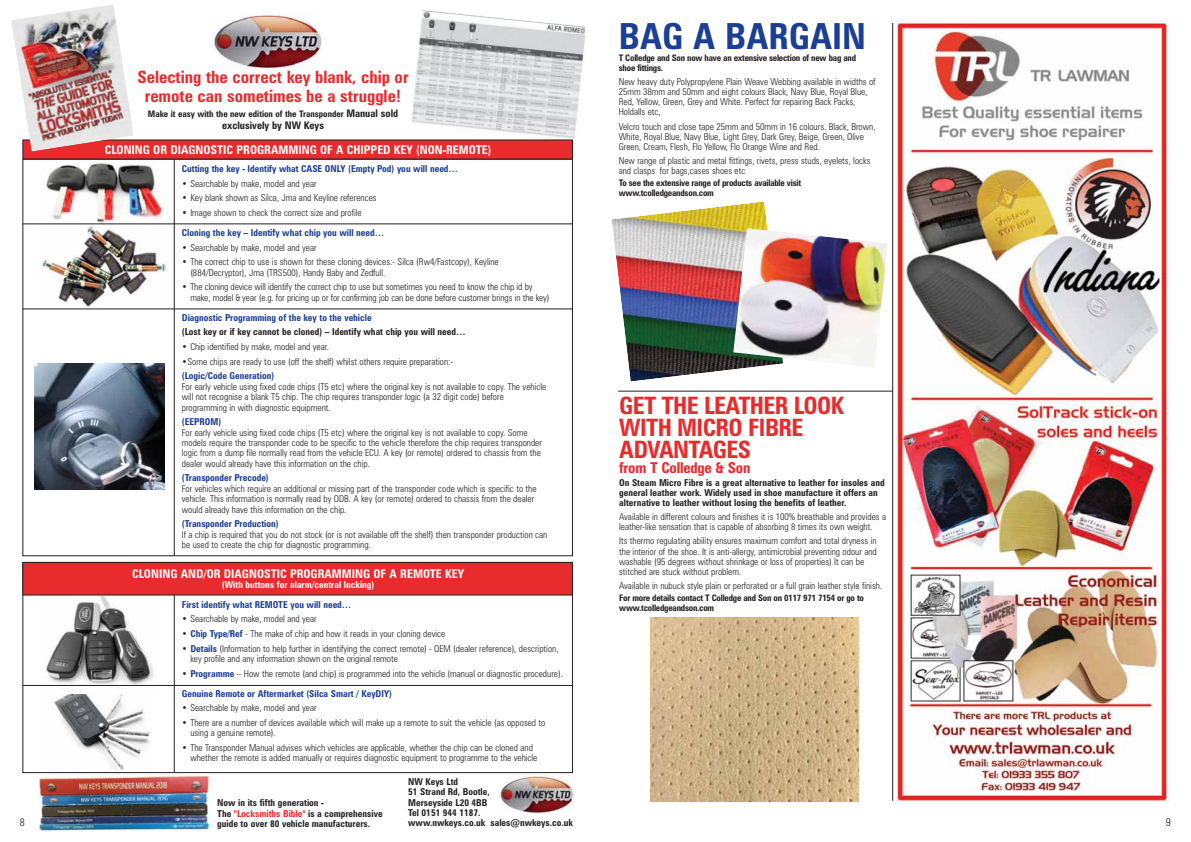
<style>
.page{position:relative;width:1191px;height:842px;background:#fff}
.page>*{position:absolute;margin:0;border:0;box-sizing:border-box;transform-origin:0 0}
.t1{font:700 condensed 36px "Zurich BT";color:#1b3f94}
.t2{font:700 condensed 24px/22px "Zurich BT";letter-spacing:-.025em;color:#e82b2d}
.t3{font:700 condensed 17px/18.7px "Zurich BT";color:#e82b2d;text-align:center}
.t4{font:700 condensed 15px "Zurich BT";letter-spacing:-.015em;color:#e82b2d}
.t5{font:700 condensed 12px "Zurich BT";color:#fff}
.t6{font:300 condensed 11px "Zurich BT";color:#231f20}
.t7{font:700 condensed 10.4px "Zurich BT";color:#231f20}
.t8{font:300 condensed 9.5px/10.4px "Zurich BT";color:#231f20}
.t9{font:700 condensed 9.5px/10.4px "Zurich BT";color:#231f20}
.t10{font:700 condensed 9.5px "Zurich BT";color:#1b3f94}
.t11{font:700 condensed 9.5px "Zurich BT";color:#fff}
.t12{font:700 condensed 9px/10.2px "Zurich BT";letter-spacing:-.025em;color:#231f20}
.t13{font:700 condensed 9px "Zurich BT";color:#231f20}
.s1{font-size:10.4px}
.s2{font-weight:700;color:#1b3f94}
.s3{color:#e82b2d}
</style>
<div class="page">
<img style="left:42px;top:694px;width:113px;height:80px">
<img style="left:41px;top:227px;width:127px;height:80px">
<img style="left:410px;top:10px;width:176px;height:135px">
<img style="left:41px;top:595px;width:116px;height:90px">
<img style="left:40px;top:163px;width:131px;height:61px">
<img style="left:40px;top:775px;width:168px;height:57px">
<img style="left:212px;top:13px;width:110px;height:57px">
<img style="left:500px;top:775px;width:74px;height:38px">
<div style="left:23px;top:140px;width:549px;height:19px;background:#e82b2d"></div>
<div style="left:23px;top:562px;width:549px;height:33px;background:#e82b2d"></div>
<div style="left:23px;top:562px;width:550px;height:33px;border:1px solid #231f20"></div>
<img style="left:11px;top:4px;width:123px;height:147px">
<hr style="left:23px;top:224px;width:550px;height:1px;background:#231f20">
<hr style="left:23px;top:309px;width:550px;height:1px;background:#231f20">
<hr style="left:23px;top:685px;width:550px;height:1px;background:#231f20">
<hr style="left:174px;top:159px;width:1px;height:397px;background:#231f20">
<hr style="left:174px;top:595px;width:1px;height:177px;background:#231f20">
<img style="left:34px;top:363px;width:130px;height:127px">
<img style="left:894px;top:20px;width:276px;height:781px">
<hr style="left:892px;top:23px;width:1px;height:778px;background:#231f20">
<img style="left:612px;top:201px;width:155px;height:180px">
<img style="left:650px;top:618px;width:209px;height:183px">
<img style="left:733px;top:228px;width:155px;height:140px">
<hr style="left:618px;top:391px;width:274px;height:1px;background:#231f20">
<p class="t6" style="left:20px;top:818px;width:7px">8</p>
<h3 class="t3" style="left:137px;top:70px;width:273px">Selecting the correct key blank, chip or remote can sometimes be a struggle!</h3>
<p class="t13" style="left:148px;top:111px;width:252px">Make it easy with the new edition of the Transponder <span class="s1">Manual sold</span></p>
<p class="t7" style="left:222px;top:121px;width:103px">exclusively by NW Keys</p>
<p class="t5" style="left:105px;top:145px;width:388px">CLONING OR DIAGNOSTIC PROGRAMMING OF A CHIPPED KEY (NON-REMOTE)</p>
<p class="t10" style="left:182px;top:165px;width:278px">Cutting the key - Identify what CASE ONLY (Empty Pod) you will need…</p>
<p class="t8" style="left:182px;top:179px;width:136px">• Searchable by make, model and year</p>
<p class="t8" style="left:182px;top:194px;width:196px">• Key blank shown as Silca, Jma and Keyline references</p>
<p class="t8" style="left:182px;top:209px;width:181px">• Image shown to check the correct size and profile</p>
<p class="t10" style="left:182px;top:229px;width:204px">Cloning the key – Identify what chip you will need…</p>
<p class="t8" style="left:182px;top:243px;width:136px">• Searchable by make, model and year</p>
<p class="t8" style="left:190px;top:258px;width:310px;text-indent:-9px">• The correct chip to use is shown for these cloning devices:- Silca (Rw4/Fastcopy), Keyline (884/Decryptor), Jma (TRS500), Handy Baby and Zedfull.</p>
<p class="t8" style="left:190px;top:283px;width:361px;text-indent:-9px">• The cloning device will identify the correct chip to use but sometimes you need to know the chip id by make, model &amp; year (e.g. for pricing up or for confirming job can be done before customer brings in the key)</p>
<p class="t10" style="left:182px;top:314px;width:191px">Diagnostic Programming of the key to the vehicle</p>
<p class="t9" style="left:182px;top:328px;width:285px">(Lost key or if key cannot be cloned) – Identify what chip you will need…</p>
<p class="t8" style="left:182px;top:342px;width:148px">• Chip identified by make, model and year.</p>
<p class="t8" style="left:182px;top:357px;width:273px">•Some chips are ready to use (off the shelf) whilst others require preparation:-</p>
<p class="t10" style="left:182px;top:372px;width:94px">(Logic/Code Generation)</p>
<p class="t8" style="left:182px;top:382px;width:366px">For early vehicle using fixed code chips (T5 etc) where the original key is not available to copy. The vehicle will not recognise a blank T5 chip. The chip requires transponder logic (a 32 digit code) before programming in with diagnostic equipment.</p>
<p class="t10" style="left:182px;top:418px;width:41px">(EEPROM)</p>
<p class="t8" style="left:182px;top:428px;width:362px">For early vehicle using fixed code chips (T5 etc) where the original key is not available to copy. Some models require the transponder code to be specific to the vehicle therefore the chip requires transponder logic from a dump file normally read from the vehicle ECU. A key (or remote) ordered to chassis from the dealer would already have this information on the chip.</p>
<p class="t10" style="left:182px;top:474px;width:88px">(Transponder Precode)</p>
<p class="t8" style="left:182px;top:484px;width:356px">For vehicles which require an additional or missing part of the transponder code which is specific to the vehicle. This information is normally read by ODB. A key (or remote) ordered to chassis from the dealer would already have this information on the chip.</p>
<p class="t10" style="left:182px;top:520px;width:98px">(Transponder Production)</p>
<p class="t8" style="left:182px;top:530px;width:367px">If a chip is required that you do not stock (or is not available off the shelf) then transponder production can be used to create the chip for diagnostic programming.</p>
<p class="t5" style="left:132px;top:569px;width:333px">CLONING AND/OR DIAGNOSTIC PROGRAMMING OF A REMOTE KEY</p>
<p class="t11" style="left:222px;top:581px;width:154px">(With buttons for alarm/central locking)</p>
<p class="t10" style="left:182px;top:601px;width:171px">First identify what REMOTE you will need…</p>
<p class="t8" style="left:182px;top:615px;width:136px">• Searchable by make, model and year</p>
<p class="t8" style="left:182px;top:630px;width:265px">• <span class="s2">Chip Type/Ref</span> - The make of chip and how it reads in your cloning device</p>
<p class="t8" style="left:190px;top:644px;width:370px;text-indent:-9px">• <span class="s2">Details</span> (Information to help further in identifying the correct remote) - OEM (dealer reference), description, key profile and any information shown on the original remote</p>
<p class="t8" style="left:182px;top:664px;width:382px;line-height:19.9px">• <span class="s2">Programme</span> – How the remote (and chip) is programmed into the vehicle (manual or diagnostic procedure).<br><span class="s2">Genuine Remote or Aftermarket (Silca Smart / KeyDIY)</span></p>
<p class="t8" style="left:182px;top:704px;width:136px">• Searchable by make, model and year</p>
<p class="t8" style="left:190px;top:718px;width:357px;text-indent:-9px">• There are a number of devices available which will make up a remote to suit the vehicle (as opposed to using a genuine remote).</p>
<p class="t8" style="left:190px;top:743px;width:349px;text-indent:-9px">• The Transponder Manual advises which vehicles are applicable, whether the chip can be cloned and whether the remote is added manually or requires diagnostic equipment to programme to the vehicle</p>
<p class="t9" style="left:217px;top:799px;width:167px">Now in its fifth generation -<br>The <span class="s3">"Locksmiths Bible"</span> is a comprehensive guide to over 80 vehicle manufacturers.</p>
<p class="t9" style="left:408px;top:777px;width:166px">NW Keys Ltd<br>51 Strand Rd, Bootle,<br>Merseyside L20 4BB<br>Tel 0151 944 1187.<br>www.nwkeys.co.uk sales@nwkeys.co.uk</p>
<h1 class="t1" style="left:619px;top:23px;width:249px">BAG A BARGAIN</h1>
<p class="t12" style="left:619px;top:53px;width:239px">T Colledge and Son now have an extensive selection of new bag and shoe fittings.</p>
<p class="t8" style="left:619px;top:78px;width:258px;line-height:10.1px">New heavy duty Polypropylene Plain Weave Webbing available in widths of 25mm 38mm and 50mm and eight colours Black, Navy Blue, Royal Blue, Red, Yellow, Green, Grey and White. Perfect for repairing Back Packs, Holdalls etc,</p>
<p class="t8" style="left:619px;top:122px;width:258px;line-height:10.1px">Velcro touch and close tape 25mm and 50mm in 16 colours. Black, Brown,<br>White, Royal Blue, Navy Blue, Light Grey, Dark Grey, Beige, Green, Olive<br>Green, Cream, Flesh, Flo Yellow, Flo Orange Wine and Red.</p>
<p class="t8" style="left:619px;top:157px;width:253px;line-height:10.1px">New range of plastic and metal fittings, rivets, press studs, eyelets, locks and clasps for bags,cases shoes etc</p>
<p class="t12" style="left:619px;top:179px;width:184px">To see the extensive range of products available visit www.tcolledgeandson.com</p>
<h2 class="t2" style="left:619px;top:398px;width:226px">GET THE LEATHER LOOK<br>WITH MICRO FIBRE<br>ADVANTAGES</h2>
<h3 class="t4" style="left:619px;top:462px;width:133px">from T Colledge &amp; Son</h3>
<p class="t9" style="left:619px;top:478px;width:267px;line-height:10px">On Steam Micro Fibre is a great alternative to leather for insoles and general leather work. Widely used in shoe manufacture it offers an alternative to leather without losing the benefits of leather.</p>
<p class="t8" style="left:619px;top:513px;width:268px;line-height:10.1px">Available in different colours and finishes it is 100% breathable and provides a leather-like sensation that is capable of absorbing 8 times its own weight.</p>
<p class="t8" style="left:619px;top:537px;width:259px;line-height:10.1px">Its thermo regulating ability ensures maximum comfort and total dryness in the interior of the shoe. It is anti-allergy, antimicrobial preventing odour and washable (95 degrees without shrinkage or loss of properties) It can be stitched are stuck without problem.</p>
<p class="t8" style="left:619px;top:582px;width:264px">Available in nubuck style plain or perforated or a full grain leather style finish.</p>
<p class="t12" style="left:619px;top:593px;width:246px">For more details contact T Colledge and Son on 0117 971 7154 or go to www.tcolledgeandson.com</p>
<p class="t6" style="left:1165px;top:818px;width:7px">9</p>
</div>
